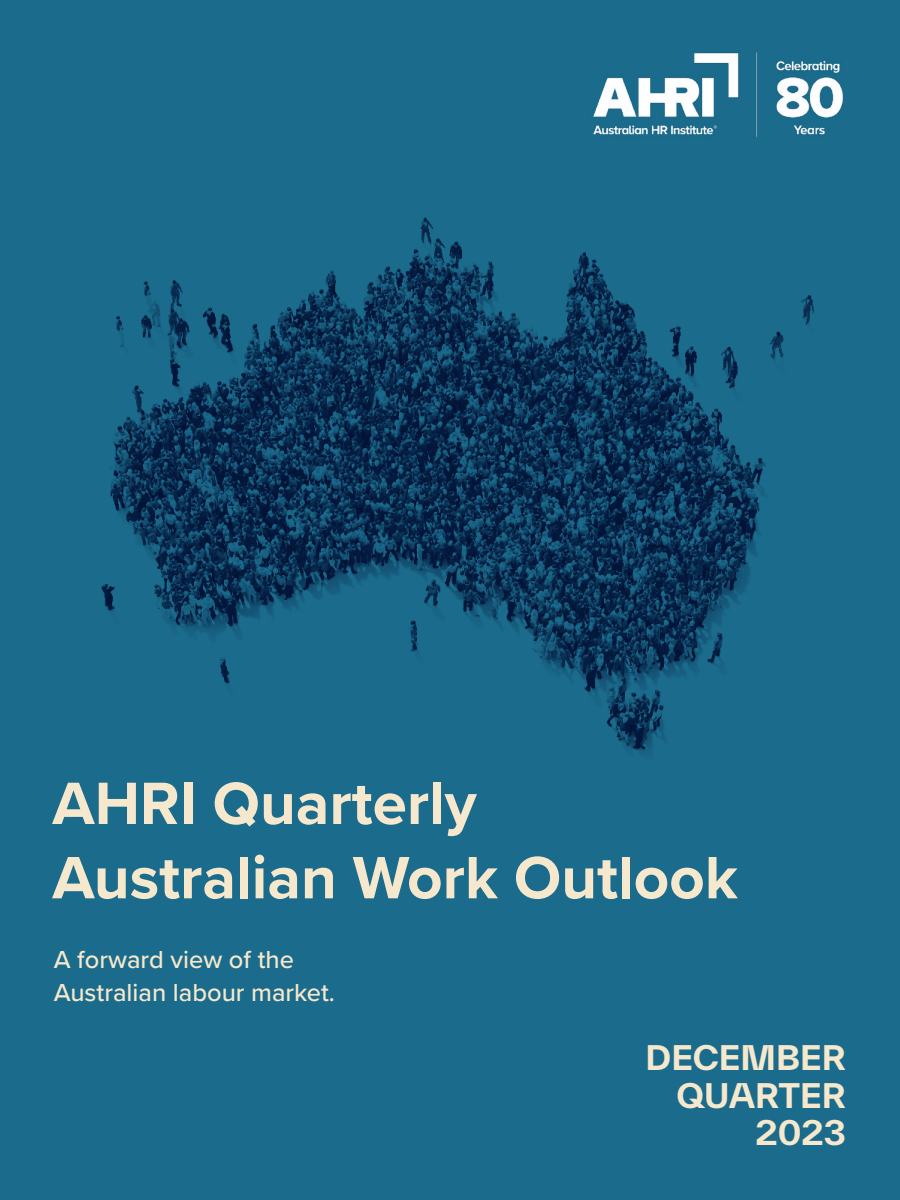
<style>
.page{position:relative;width:900px;height:1200px;background:#1b6b8c}
.page>*{position:absolute;margin:0;border:0;box-sizing:border-box;transform-origin:0 0}
.t1{font:700 61.95px/74.2px "Proxima Nova";color:#f5e8cd}
.t2{font:700 32.7px/37.5px "TWK Everett";color:#f5e8cd;text-align:right}
.t3{font:500 25.5px/33px "Proxima Nova";color:#f5e8cd}
</style>
<div class="page">
<img style="left:593px;top:52px;width:250px;height:85px">
<img style="left:101px;top:217px;width:713px;height:534px">
<h1 class="t1" style="left:52px;top:770px;width:687px">AHRI Quarterly<br>Australian Work Outlook</h1>
<p class="t3" style="left:54px;top:945px;width:283px">A forward view of the<br>Australian labour market.</p>
<p class="t2" style="left:646px;top:1040px;width:202px">DECEMBER<br>QUARTER<br>2023</p>
</div>
